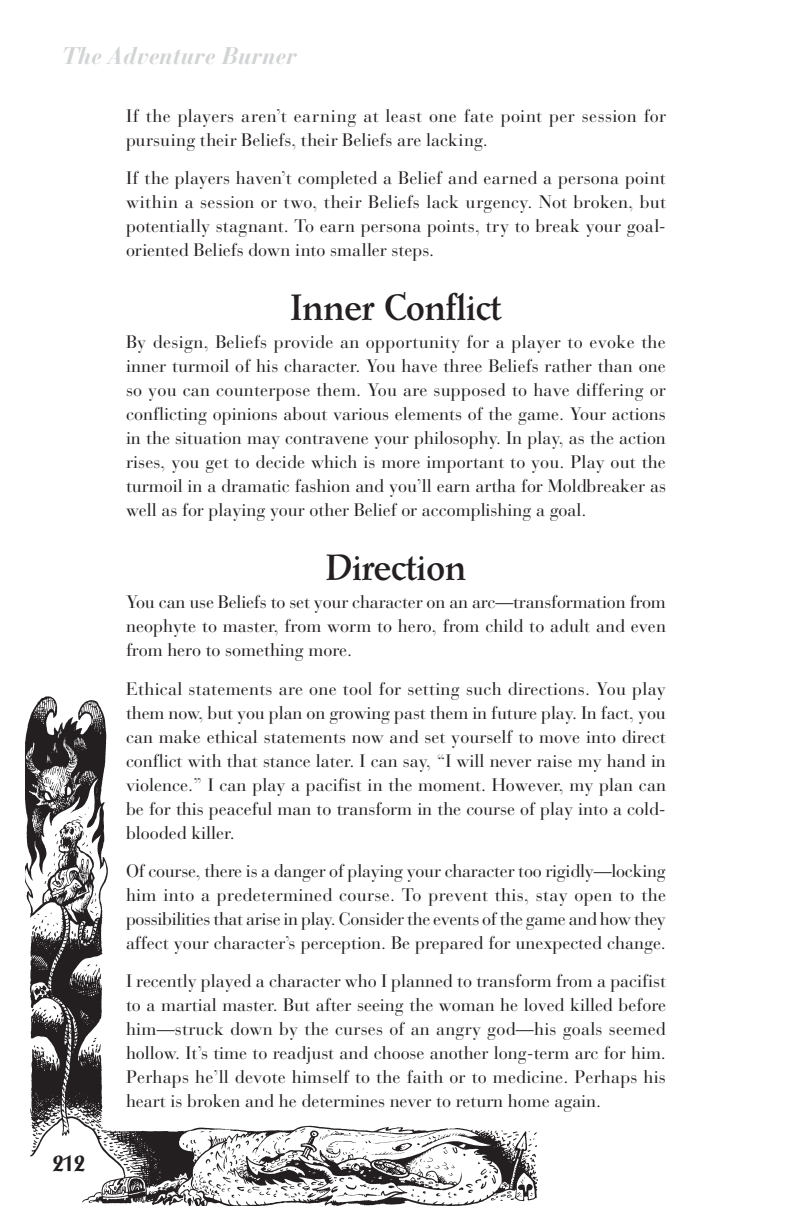
<style>
.page{position:relative;width:792px;height:1224px;background:#fff}
.page>*{position:absolute;margin:0;border:0;box-sizing:border-box;transform-origin:0 0}
.t1{font:500 36px "Post Mediaeval";color:#231f20}
.t2{font:24px "Bauer Bodoni Bold Italic Os F";color:#d1d3d4}
.t3{font:500 24px "Post Antiqua BE";color:#231f20}
.t4{font:18px/24px "Bauer Bodoni";letter-spacing:-.005em;color:#231f20;text-align:justify}
.t5{font:18px/24px "Bauer Bodoni";letter-spacing:.015em;color:#231f20}
</style>
<div class="page">
<img style="left:26px;top:696px;width:512px;height:510px">
<h2 class="t2" style="left:62px;top:47px;width:237px">The Adventure Burner</h2>
<h2 class="t3" style="left:52px;top:1154px;width:35px">212</h2>
<p class="t5" style="left:126px;top:106px;width:542px">If the players aren’t earning at least one fate point per session for pursuing their Beliefs, their Beliefs are lacking.</p>
<p class="t4" style="left:126px;top:168px;width:542px">If the players haven’t completed a Belief and earned a persona point within a session or two, their Beliefs lack urgency. Not broken, but potentially stagnant. To earn persona points, try to break your goal&shy;oriented Beliefs down into smaller steps.</p>
<h1 class="t1" style="left:291px;top:293px;width:212px">Inner Conflict</h1>
<p class="t4" style="left:126px;top:332px;width:542px">By design, Beliefs provide an opportunity for a player to evoke the inner turmoil of his character. You have three Beliefs rather than one so you can counterpose them. You are supposed to have differing or conflicting opinions about various elements of the game. Your actions in the situation may contravene your philosophy. In play, as the action rises, you get to decide which is more important to you. Play out the turmoil in a dramatic fashion and you’ll earn artha for Moldbreaker as well as for playing your other Belief or accomplishing a goal.</p>
<h1 class="t1" style="left:326px;top:553px;width:142px">Direction</h1>
<p class="t4" style="left:126px;top:592px;width:542px">You can use Beliefs to set your character on an arc—transformation from neophyte to master, from worm to hero, from child to adult and even from hero to something more.</p>
<p class="t4" style="left:126px;top:678px;width:542px">Ethical statements are one tool for setting such directions. You play them now, but you plan on growing past them in future play. In fact, you can make ethical statements now and set yourself to move into direct conflict with that stance later. I can say, “I will never raise my hand in violence.” I can play a pacifist in the moment. However, my plan can be for this peaceful man to transform in the course of play into a cold&shy;blooded killer.</p>
<p class="t4" style="left:126px;top:861px;width:542px">Of course, there is a danger of playing your character too rigidly—locking him into a predetermined course. To prevent this, stay open to the possibilities that arise in play. Consider the events of the game and how they affect your character’s perception. Be prepared for unexpected change.</p>
<p class="t4" style="left:126px;top:971px;width:542px">I recently played a character who I planned to transform from a pacifist to a martial master. But after seeing the woman he loved killed before him—struck down by the curses of an angry god—his goals seemed hollow. It’s time to readjust and choose another long-term arc for him.<br>Perhaps he’ll devote himself to the faith or to medicine. Perhaps his heart is broken and he determines never to return home again.</p>
</div>
